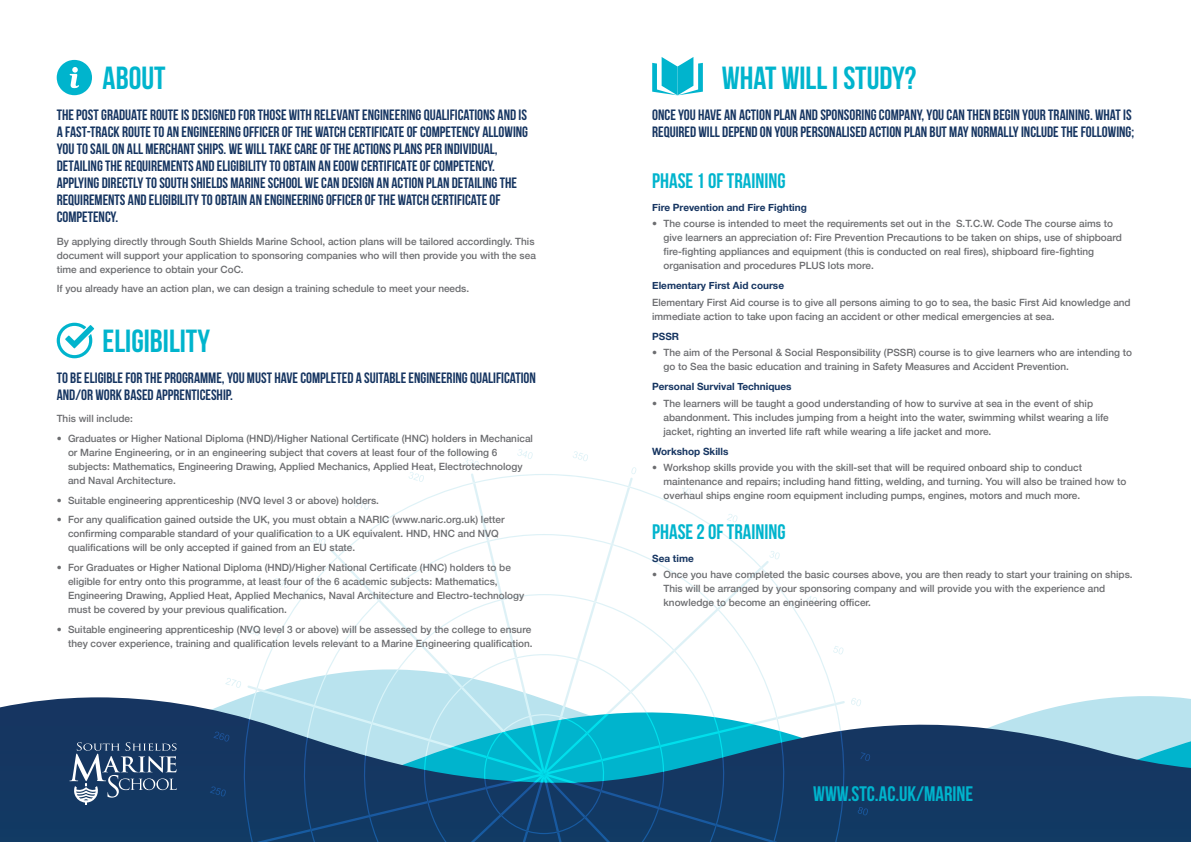
<style>
.page{position:relative;width:1191px;height:842px;background:#fff}
.page>*{position:absolute;margin:0;border:0;box-sizing:border-box;transform-origin:0 0}
.t1{font:700 32px "Bebas Neue";color:#00b4cd}
.t2{font:700 21px "Bebas Neue";color:#00b4cd}
.t3{font:700 15px/17px "Bebas Neue";color:#163561}
.t4{font:500 10px/14px "Helvetica Neue";color:#6c6d70}
.t5{font:700 10px "Helvetica Neue";color:#163561}
</style>
<div class="page">
<svg style="left:0;top:696px;width:1191px;height:146px;background:#3b5e81"></svg>
<svg style="left:851px;top:698px;width:10px;height:8px"></svg>
<svg style="left:860px;top:752px;width:10px;height:9px"></svg>
<svg style="left:857px;top:807px;width:11px;height:8px"></svg>
<svg style="left:210px;top:449px;width:635px;height:393px"></svg>
<svg style="left:69px;top:742px;width:108px;height:63px;background:#415d7f"></svg>
<svg style="left:57px;top:60px;width:35px;height:35px"></svg>
<svg style="left:57px;top:323px;width:37px;height:35px"></svg>
<svg style="left:652px;top:57px;width:51px;height:38px"></svg>
<p class="t1" style="left:103px;top:60px;width:64px">ABOUT</p>
<p class="t3" style="left:57px;top:106px;width:473px">THE POST GRADUATE ROUTE IS DESIGNED FOR THOSE WITH RELEVANT ENGINEERING QUALIFICATIONS AND IS A FAST-TRACK ROUTE TO AN ENGINEERING OFFICER OF THE WATCH CERTIFICATE OF COMPETENCY ALLOWING YOU TO SAIL ON ALL MERCHANT SHIPS. WE WILL TAKE CARE OF THE ACTIONS PLANS PER INDIVIDUAL, DETAILING THE REQUIREMENTS AND ELIGIBILITY TO OBTAIN AN EOOW CERTIFICATE OF COMPETENCY.<br>APPLYING DIRECTLY TO SOUTH SHIELDS MARINE SCHOOL WE CAN DESIGN AN ACTION PLAN DETAILING THE REQUIREMENTS AND ELIGIBILITY TO OBTAIN AN ENGINEERING OFFICER OF THE WATCH CERTIFICATE OF COMPETENCY.</p>
<p class="t4" style="left:57px;top:233px;width:481px">By applying directly through South Shields Marine School, action plans will be tailored accordingly. This document will support your application to sponsoring companies who will then provide you with the sea time and experience to obtain your CoC.</p>
<p class="t4" style="left:57px;top:281px;width:414px">If you already have an action plan, we can design a training schedule to meet your needs.</p>
<p class="t1" style="left:103px;top:323px;width:109px">ELIGIBILITY</p>
<p class="t3" style="left:57px;top:369px;width:481px">TO BE ELIGIBLE FOR THE PROGRAMME, YOU MUST HAVE COMPLETED A SUITABLE ENGINEERING QUALIFICATION<br>AND/OR WORK BASED APPRENTICESHIP.</p>
<p class="t4" style="left:57px;top:411px;width:78px">This will include:</p>
<p class="t4" style="left:68px;top:431px;width:466px;text-indent:-11px">• Graduates or Higher National Diploma (HND)/Higher National Certificate (HNC) holders in Mechanical or Marine Engineering, or in an engineering subject that covers at least four of the following 6 subjects: Mathematics, Engineering Drawing, Applied Mechanics, Applied Heat, Electrotechnology and Naval Architecture.</p>
<p class="t4" style="left:57px;top:492px;width:324px">• Suitable engineering apprenticeship (NVQ level 3 or above) holders.</p>
<p class="t4" style="left:68px;top:512px;width:438px;text-indent:-11px">• For any qualification gained outside the UK, you must obtain a NARIC (www.naric.org.uk) letter confirming comparable standard of your qualification to a UK equivalent. HND, HNC and NVQ qualifications will be only accepted if gained from an EU state.</p>
<p class="t4" style="left:68px;top:560px;width:458px;text-indent:-11px">• For Graduates or Higher National Diploma (HND)/Higher National Certificate (HNC) holders to be eligible for entry onto this programme, at least four of the 6 academic subjects: Mathematics, Engineering Drawing, Applied Heat, Applied Mechanics, Naval Architecture and Electro-technology must be covered by your previous qualification.</p>
<p class="t4" style="left:57px;top:621px;width:477px;line-height:14.4px;text-align:right">• Suitable engineering apprenticeship (NVQ level 3 or above) will be assessed by the college to ensure they cover experience, training and qualification levels relevant to a Marine Engineering qualification.</p>
<p class="t1" style="left:721px;top:60px;width:196px">WHAT WILL I STUDY?</p>
<p class="t3" style="left:652px;top:106px;width:483px">ONCE YOU HAVE AN ACTION PLAN AND SPONSORING COMPANY, YOU CAN THEN BEGIN YOUR TRAINING. WHAT IS<br>REQUIRED WILL DEPEND ON YOUR PERSONALISED ACTION PLAN BUT MAY NORMALLY INCLUDE THE FOLLOWING;</p>
<p class="t2" style="left:652px;top:169px;width:135px">PHASE 1 OF TRAINING</p>
<p class="t5" style="left:652px;top:199px;width:156px">Fire Prevention and Fire Fighting</p>
<p class="t4" style="left:663px;top:216px;width:460px;text-indent:-11px">• The course is intended to meet the requirements set out in the S.T.C.W. Code The course aims to give learners an appreciation of: Fire Prevention Precautions to be taken on ships, use of shipboard fire-fighting appliances and equipment (this is conducted on real fires), shipboard fire-fighting organisation and procedures PLUS lots more.</p>
<p class="t5" style="left:652px;top:278px;width:133px">Elementary First Aid course</p>
<p class="t4" style="left:652px;top:295px;width:480px">Elementary First Aid course is to give all persons aiming to go to sea, the basic First Aid knowledge and immediate action to take upon facing an accident or other medical emergencies at sea.</p>
<p class="t5" style="left:652px;top:328px;width:28px">PSSR</p>
<p class="t4" style="left:663px;top:345px;width:470px;text-indent:-11px">• The aim of the Personal &amp; Social Responsibility (PSSR) course is to give learners who are intending to go to Sea the basic education and training in Safety Measures and Accident Prevention.</p>
<p class="t5" style="left:652px;top:379px;width:141px">Personal Survival Techniques</p>
<p class="t4" style="left:663px;top:396px;width:447px;text-indent:-11px">• The learners will be taught a good understanding of how to survive at sea in the event of ship abandonment. This includes jumping from a height into the water, swimming whilst wearing a life jacket, righting an inverted life raft while wearing a life jacket and more.</p>
<p class="t5" style="left:652px;top:443px;width:78px">Workshop Skills</p>
<p class="t4" style="left:663px;top:460px;width:464px;text-indent:-11px">• Workshop skills provide you with the skill-set that will be required onboard ship to conduct maintenance and repairs; including hand fitting, welding, and turning. You will also be trained how to overhaul ships engine room equipment including pumps, engines, motors and much more.</p>
<p class="t2" style="left:652px;top:520px;width:135px">PHASE 2 OF TRAINING</p>
<p class="t5" style="left:652px;top:550px;width:43px">Sea time</p>
<p class="t4" style="left:663px;top:567px;width:470px;text-indent:-11px">• Once you have completed the basic courses above, you are then ready to start your training on ships.<br>This will be arranged by your sponsoring company and will provide you with the experience and knowledge to become an engineering officer.</p>
<p class="t2" style="left:813px;top:782px;width:162px">WWW.STC.AC.UK/MARINE</p>
</div>
